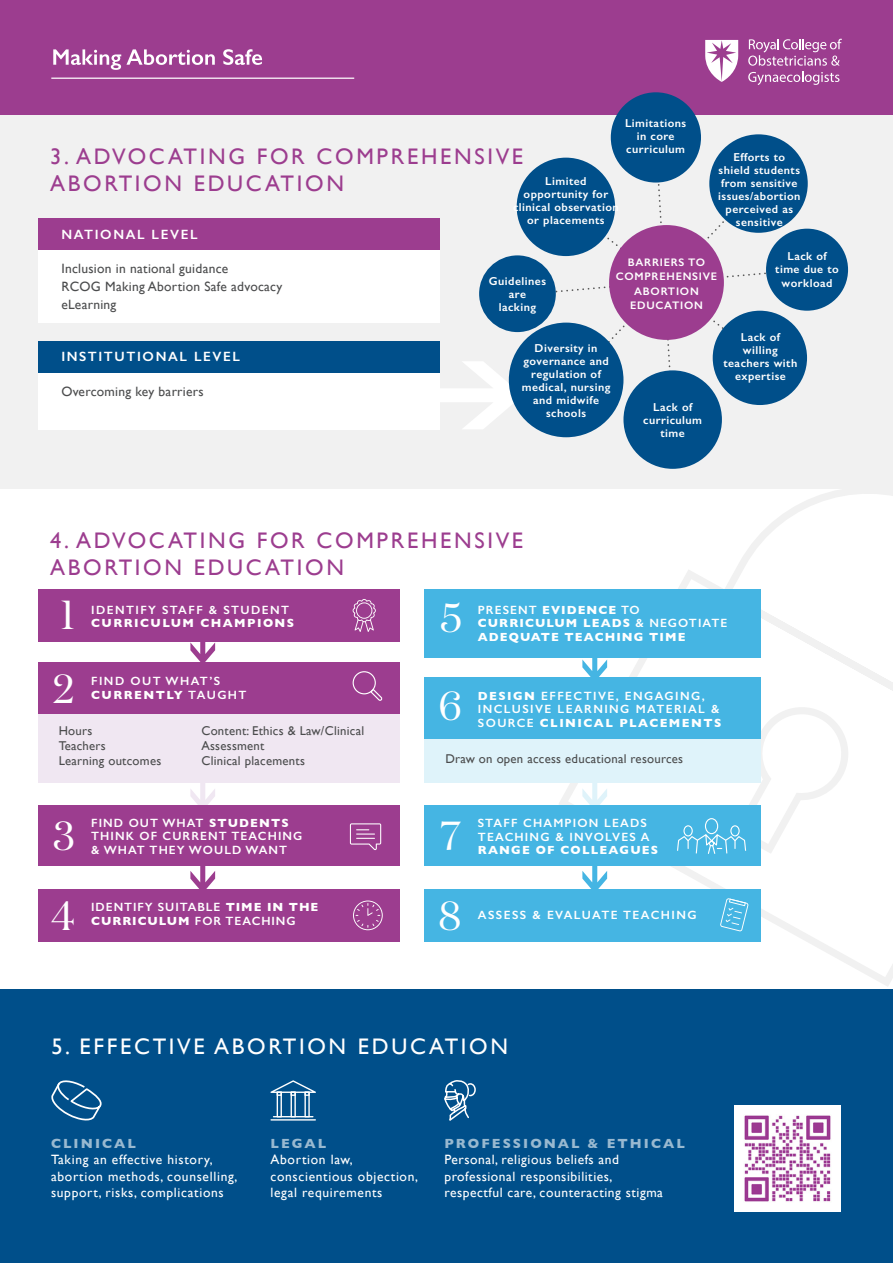
<style>
.page{position:relative;width:893px;height:1263px;background:#fff}
.page>*{position:absolute;margin:0;border:0;box-sizing:border-box;transform-origin:0 0}
.t1{font:40.5px "Domaine Disp";color:#fff}
.t2{font:22.5px/27px "Gill Sans";letter-spacing:.12em;color:#9c3d8f}
.t3{font:22.5px "Gill Sans";letter-spacing:.12em;color:#fff}
.t4{font:13.5px/16.5px "Gill Sans";letter-spacing:.05em;color:#fff}
.t5{font:13.5px "Gill Sans";letter-spacing:.02em;color:#4b4c4d}
.t6{font:700 13.5px "Gill Sans";letter-spacing:.15em;color:#99b9d0}
.t7{font:600 13.5px "Gill Sans";letter-spacing:.12em;color:#fff}
.t8{font:12.75px "Gill Sans";letter-spacing:.02em;color:#4b4c4d}
.t9{font:600 12px/13.5px "Gill Sans";letter-spacing:.12em;color:#fff}
.t10{font:600 12px/13.5px "Gill Sans";letter-spacing:.1em;color:#fff}
.t11{font:700 12px/13.5px "Gill Sans";letter-spacing:.09em;color:#fff}
.t12{font:600 12px/13.5px "Gill Sans";letter-spacing:.08em;color:#fff}
.t13{font:700 12px "Gill Sans";letter-spacing:.12em;color:#fff}
.t14{font:600 11.55px/13px "Gill Sans";letter-spacing:.04em;color:#fff;text-align:center}
.t15{font:600 10.95px/14.1px "Gill Sans";letter-spacing:.07em;color:#fff;text-align:center}
.s1{font-weight:700}
.s2{font-weight:600}
</style>
<div class="page">
<svg style="left:553px;top:489px;width:340px;height:497px"></svg>
<div style="left:0;top:53px;width:893px;height:436px;background:#f1f1f1"></div>
<svg style="left:190px;top:642px;width:25px;height:20px"></svg>
<svg style="left:190px;top:783px;width:25px;height:22px"></svg>
<div style="left:0;top:0;width:893px;height:115px;background:#9c3d8f"></div>
<hr style="left:51px;top:78px;width:303px;height:1px;background:#fff">
<svg style="left:53px;top:49px;width:162px;height:21px"></svg>
<svg style="left:223px;top:49px;width:39px;height:16px"></svg>
<svg style="left:748px;top:39px;width:94px;height:46px"></svg>
<svg style="left:705px;top:40px;width:33px;height:42px"></svg>
<div style="left:38px;top:218px;width:402px;height:105px;background:#fff"></div>
<div style="left:38px;top:341px;width:402px;height:88px;background:#fff"></div>
<div style="left:38px;top:218px;width:402px;height:32px;background:#9c3d8f"></div>
<div style="left:38px;top:341px;width:402px;height:31px;background:#004f8a"></div>
<div style="left:38px;top:589px;width:362px;height:53px;background:#9c3d8f"></div>
<div style="left:38px;top:662px;width:362px;height:53px;background:#9c3d8f"></div>
<div style="left:38px;top:715px;width:362px;height:68px;background:#f0e7f2"></div>
<svg style="left:424px;top:134px;width:385px;height:295px"></svg>
<div style="left:609px;top:225px;width:115px;height:115px;background:#9c3d8f;border-radius:50%"></div>
<div style="left:509px;top:323px;width:114px;height:114px;background:#004f8a;border-radius:50%"></div>
<div style="left:517px;top:158px;width:98px;height:98px;background:#004f8a;border-radius:50%"></div>
<div style="left:623px;top:370px;width:99px;height:99px;background:#004f8a;border-radius:50%"></div>
<div style="left:713px;top:311px;width:94px;height:94px;background:#004f8a;border-radius:50%"></div>
<div style="left:766px;top:229px;width:82px;height:82px;background:#004f8a;border-radius:50%"></div>
<div style="left:479px;top:255px;width:77px;height:77px;background:#004f8a;border-radius:50%"></div>
<div style="left:709px;top:134px;width:99px;height:99px;background:#004f8a;border-radius:50%"></div>
<div style="left:611px;top:92px;width:90px;height:91px;background:#004f8a;border-radius:50%"></div>
<svg style="left:190px;top:866px;width:25px;height:23px"></svg>
<div style="left:38px;top:805px;width:362px;height:61px;background:#9c3d8f"></div>
<div style="left:38px;top:889px;width:362px;height:53px;background:#9c3d8f"></div>
<svg style="left:353px;top:599px;width:23px;height:33px"></svg>
<svg style="left:353px;top:671px;width:29px;height:30px"></svg>
<svg style="left:353px;top:900px;width:30px;height:30px"></svg>
<svg style="left:582px;top:657px;width:25px;height:20px"></svg>
<svg style="left:582px;top:783px;width:25px;height:22px"></svg>
<div style="left:424px;top:589px;width:337px;height:68px;background:#45b5e3"></div>
<div style="left:424px;top:677px;width:337px;height:62px;background:#45b5e3"></div>
<div style="left:424px;top:739px;width:337px;height:44px;background:#dff3fa"></div>
<svg style="left:582px;top:866px;width:25px;height:23px"></svg>
<div style="left:424px;top:805px;width:337px;height:61px;background:#45b5e3"></div>
<div style="left:424px;top:889px;width:337px;height:53px;background:#45b5e3"></div>
<svg style="left:677px;top:818px;width:70px;height:36px"></svg>
<svg style="left:350px;top:823px;width:31px;height:27px"></svg>
<svg style="left:720px;top:898px;width:29px;height:34px"></svg>
<div style="left:0;top:989px;width:893px;height:274px;background:#004f8a"></div>
<img style="left:734px;top:1106px;width:106px;height:106px">
<svg style="left:51px;top:1080px;width:51px;height:41px"></svg>
<hr style="left:270px;top:1119px;width:46px;height:1px;background:#fff">
<svg style="left:270px;top:1080px;width:46px;height:37px"></svg>
<svg style="left:444px;top:1080px;width:32px;height:41px"></svg>
<p class="t14" style="left:625px;top:116px;width:63px">Limitations in core curriculum</p>
<p class="t2" style="left:50px;top:143px;width:475px">3. ADVOCATING FOR COMPREHENSIVE<br>ABORTION EDUCATION</p>
<p class="t14" style="left:513px;top:174px;width:107px">Limited opportunity for clinical observation or placements</p>
<p class="t7" style="left:61px;top:226px;width:138px">NATIONAL LEVEL</p>
<p class="t14" style="left:718px;top:150px;width:84px">Efforts to shield students from sensitive issues/abortion</p>
<p class="t14" style="left:726px;top:202px;width:69px">perceived as sensitive</p>
<p class="t5" style="left:61px;top:260px;width:169px">Inclusion in national guidance</p>
<p class="t5" style="left:61px;top:278px;width:223px">RCOG Making Abortion Safe advocacy</p>
<p class="t5" style="left:61px;top:296px;width:57px">eLearning</p>
<p class="t7" style="left:61px;top:348px;width:180px">INSTITUTIONAL LEVEL</p>
<p class="t5" style="left:61px;top:383px;width:144px">Overcoming key barriers</p>
<p class="t14" style="left:775px;top:250px;width:65px">Lack of time due to</p>
<p class="t15" style="left:616px;top:255px;width:103px">BARRIERS TO<br>COMPREHENSIVE<br>ABORTION<br>EDUCATION</p>
<p class="t14" style="left:489px;top:274px;width:59px">Guidelines</p>
<p class="t14" style="left:782px;top:276px;width:52px">workload</p>
<p class="t14" style="left:499px;top:287px;width:39px">are lacking</p>
<p class="t14" style="left:523px;top:341px;width:87px">Diversity in governance and</p>
<p class="t14" style="left:522px;top:367px;width:90px">regulation of medical, nursing and midwife schools</p>
<p class="t14" style="left:643px;top:401px;width:60px">Lack of curriculum time</p>
<p class="t14" style="left:723px;top:330px;width:75px">Lack of willing teachers with expertise</p>
<p class="t2" style="left:50px;top:527px;width:475px">4. ADVOCATING FOR COMPREHENSIVE<br>ABORTION EDUCATION</p>
<p class="t1" style="left:60px;top:590px;width:16px">1</p>
<p class="t9" style="left:91px;top:603px;width:199px">IDENTIFY STAFF &amp; STUDENT</p>
<p class="t13" style="left:91px;top:614px;width:204px">CURRICULUM CHAMPIONS</p>
<p class="t1" style="left:53px;top:663px;width:23px">2</p>
<p class="t9" style="left:91px;top:674px;width:157px">FIND OUT WHAT’S<br><span class="s1">CURRENTLY</span> TAUGHT</p>
<p class="t8" style="left:59px;top:723px;width:35px">Hours</p>
<p class="t8" style="left:59px;top:738px;width:49px">Teachers</p>
<p class="t8" style="left:59px;top:753px;width:104px">Learning outcomes</p>
<p class="t8" style="left:201px;top:723px;width:164px">Content: Ethics &amp; Law/Clinical</p>
<p class="t8" style="left:201px;top:738px;width:65px">Assessment</p>
<p class="t8" style="left:201px;top:753px;width:105px">Clinical placements</p>
<p class="t1" style="left:54px;top:810px;width:22px">3</p>
<p class="t10" style="left:91px;top:816px;width:213px">FIND OUT WHAT <span class="s1">STUDENTS<br></span>THINK OF CURRENT TEACHING &amp; WHAT THEY WOULD WANT</p>
<p class="t1" style="left:51px;top:891px;width:25px">4</p>
<p class="t12" style="left:91px;top:900px;width:229px">IDENTIFY SUITABLE <span class="s1">TIME IN THE<br>CURRICULUM</span> FOR TEACHING</p>
<p class="t1" style="left:441px;top:593px;width:23px">5</p>
<p class="t11" style="left:478px;top:603px;width:251px"><span class="s2">PRESENT</span> EVIDENCE <span class="s2">TO<br></span>CURRICULUM LEADS <span class="s2">&amp; NEGOTIATE<br></span>ADEQUATE TEACHING TIME</p>
<p class="t9" style="left:478px;top:689px;width:245px"><span class="s1">DESIGN</span> EFFECTIVE, ENGAGING,<br>INCLUSIVE LEARNING MATERIAL &amp;<br>SOURCE <span class="s1">CLINICAL PLACEMENTS</span></p>
<p class="t8" style="left:445px;top:751px;width:239px">Draw on open access educational resources</p>
<p class="t1" style="left:439px;top:681px;width:24px">6</p>
<p class="t1" style="left:441px;top:810px;width:22px">7</p>
<p class="t10" style="left:478px;top:816px;width:182px">STAFF CHAMPION LEADS<br>TEACHING &amp; INVOLVES A<br><span class="s1">RANGE OF COLLEAGUES</span></p>
<p class="t1" style="left:439px;top:891px;width:24px">8</p>
<p class="t9" style="left:478px;top:908px;width:220px">ASSESS &amp; EVALUATE TEACHING</p>
<p class="t3" style="left:51px;top:1033px;width:458px">5. EFFECTIVE ABORTION EDUCATION</p>
<p class="t6" style="left:51px;top:1132px;width:86px">CLINICAL</p>
<p class="t4" style="left:51px;top:1151px;width:188px">Taking an effective history, abortion methods, counselling, support, risks, complications</p>
<p class="t6" style="left:270px;top:1132px;width:57px">LEGAL</p>
<p class="t4" style="left:270px;top:1151px;width:149px">Abortion law, conscientious objection, legal requirements</p>
<p class="t6" style="left:444px;top:1132px;width:242px">PROFESSIONAL &amp; ETHICAL</p>
<p class="t4" style="left:444px;top:1151px;width:220px">Personal, religious beliefs and professional responsibilities, respectful care, counteracting stigma</p>
</div>
